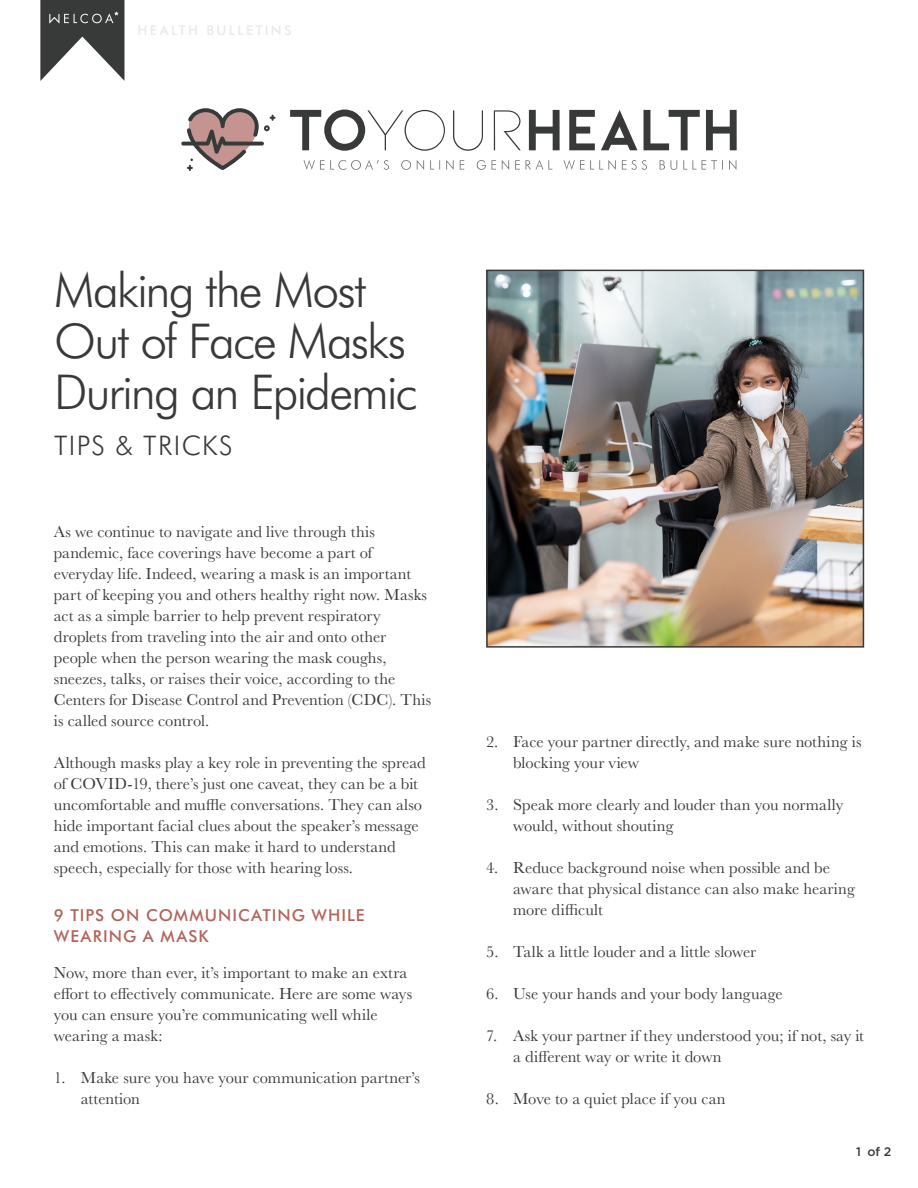
<style>
.page{position:relative;width:918px;height:1188px;background:#fff}
.page>*{position:absolute;margin:0;border:0;box-sizing:border-box;transform-origin:0 0}
.t1{font:300 48px/51px "Futura BT";letter-spacing:-.04em;color:#383a39}
.t2{font:300 27px "Futura BT";letter-spacing:.055em;color:#383a39}
.Body_Copy{font:16.5px/21px "Baskerville";color:#383a39}
.t3{font:500 16.5px/21px "Futura BT";letter-spacing:.06em;color:#b3645a}
.t4{font:500 13.5px "Futura BT";letter-spacing:.17em;color:#e8eaeb}
.t5{font:500 12.3px "Gotham HTF";color:#383a39}
</style>
<div class="page">
<svg style="left:40px;top:0;width:84px;height:81px"></svg>
<svg style="left:304px;top:160px;width:432px;height:10px"></svg>
<svg style="left:290px;top:110px;width:447px;height:41px"></svg>
<svg style="left:181px;top:108px;width:95px;height:63px"></svg>
<img style="left:489px;top:273px;width:372px;height:372px">
<div style="left:486px;top:270px;width:378px;height:378px;border:2px solid #383a39"></div>
<p class="t4" style="left:138px;top:22px;width:156px">HEALTH BULLETINS</p>
<h1 class="t1" style="left:54px;top:264px;width:365px">Making the Most<br>Out of Face Masks<br>During an Epidemic</h1>
<h2 class="t2" style="left:54px;top:429px;width:180px">TIPS &amp; TRICKS</h2>
<p class="Body_Copy" style="left:54px;top:521px;width:379px">As we continue to navigate and live through this pandemic, face coverings have become a part of everyday life. Indeed, wearing a mask is an important part of keeping you and others healthy right now. Masks act as a simple barrier to help prevent respiratory droplets from traveling into the air and onto other people when the person wearing the mask coughs, sneezes, talks, or raises their voice, according to the Centers for Disease Control and Prevention (CDC). This is called source control.</p>
<p class="Body_Copy" style="left:54px;top:752px;width:373px">Although masks play a key role in preventing the spread of COVID-19, there’s just one caveat, they can be a bit uncomfortable and muffle conversations. They can also hide important facial clues about the speaker’s message and emotions. This can make it hard to understand speech, especially for those with hearing loss.</p>
<h3 class="t3" style="left:54px;top:905px;width:312px">9 TIPS ON COMMUNICATING WHILE<br>WEARING A MASK</h3>
<p class="Body_Copy" style="left:54px;top:962px;width:360px">Now, more than ever, it’s important to make an extra effort to effectively communicate. Here are some ways you can ensure you’re communicating well while wearing a mask:</p>
<p class="Body_Copy" style="left:81px;top:1067px;width:341px;text-indent:-27px">1. Make sure you have your communication partner’s attention</p>
<p class="Body_Copy" style="left:513px;top:731px;width:350px;text-indent:-27px">2. Face your partner directly, and make sure nothing is blocking your view</p>
<p class="Body_Copy" style="left:513px;top:794px;width:332px;text-indent:-27px">3. Speak more clearly and louder than you normally would, without shouting</p>
<p class="Body_Copy" style="left:513px;top:857px;width:343px;text-indent:-27px">4. Reduce background noise when possible and be aware that physical distance can also make hearing more difficult</p>
<p class="Body_Copy" style="left:486px;top:941px;width:272px">5. Talk a little louder and a little slower</p>
<p class="Body_Copy" style="left:486px;top:983px;width:298px">6. Use your hands and your body language</p>
<p class="Body_Copy" style="left:513px;top:1025px;width:352px;text-indent:-27px">7. Ask your partner if they understood you; if not, say it a different way or write it down</p>
<p class="Body_Copy" style="left:486px;top:1088px;width:241px">8. Move to a quiet place if you can</p>
<p class="t5" style="left:856px;top:1145px;width:37px">1 of 2</p>
</div>
